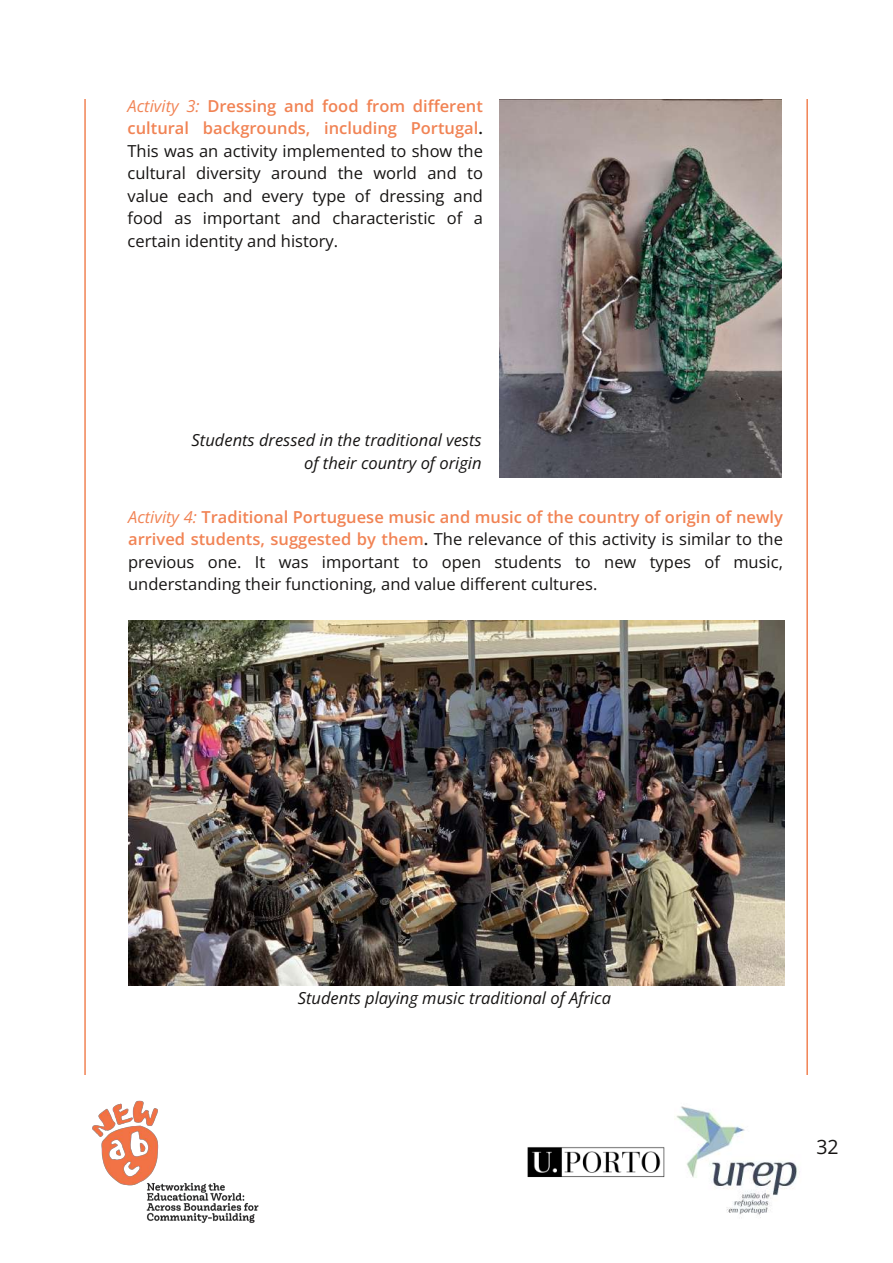
<style>
.page{position:relative;width:893px;height:1263px;background:#fff}
.page>*{position:absolute;margin:0;border:0;box-sizing:border-box;transform-origin:0 0}
.t1{font:19.5px "Open Sans";color:#161413}
.t2{font:16.5px/22.5px "Open Sans";color:#161413;text-align:justify}
.t3{font:italic 16.5px/22.5px "Open Sans";color:#161413;text-align:right}
.s1{font-style:italic;color:#f18354}
.s2{font-weight:600;color:#f18354}
.s3{font-weight:600}
</style>
<div class="page">
<img style="left:92px;top:1100px;width:167px;height:123px">
<img style="left:676px;top:1106px;width:121px;height:112px">
<img style="left:527px;top:1147px;width:138px;height:31px">
<img style="left:499px;top:100px;width:282px;height:377px">
<img style="left:129px;top:621px;width:655px;height:364px">
<p class="t2" style="left:128px;top:94px;width:357px"><span class="s1">Activity 3:</span> <span class="s2">Dressing and food from different cultural backgrounds, including Portugal</span><span class="s3">.<br></span>This was an activity implemented to show the cultural diversity around the world and to value each and every type of dressing and food as important and characteristic of a certain identity and history.</p>
<p class="t3" style="left:192px;top:428px;width:291px">Students dressed in the traditional vests of their country of origin</p>
<p class="t2" style="left:128px;top:505px;width:656px"><span class="s1">Activity 4:</span> <span class="s2">Traditional Portuguese music and music of the country of origin of newly arrived students, suggested by them</span><span class="s3">.</span> The relevance of this activity is similar to the previous one. It was important to open students to new types of music, understanding their functioning, and value different cultures.</p>
<p class="t3" style="left:298px;top:986px;width:315px">Students playing music traditional of Africa</p>
<p class="t1" style="left:816px;top:1133px;width:24px">32</p>
</div>
